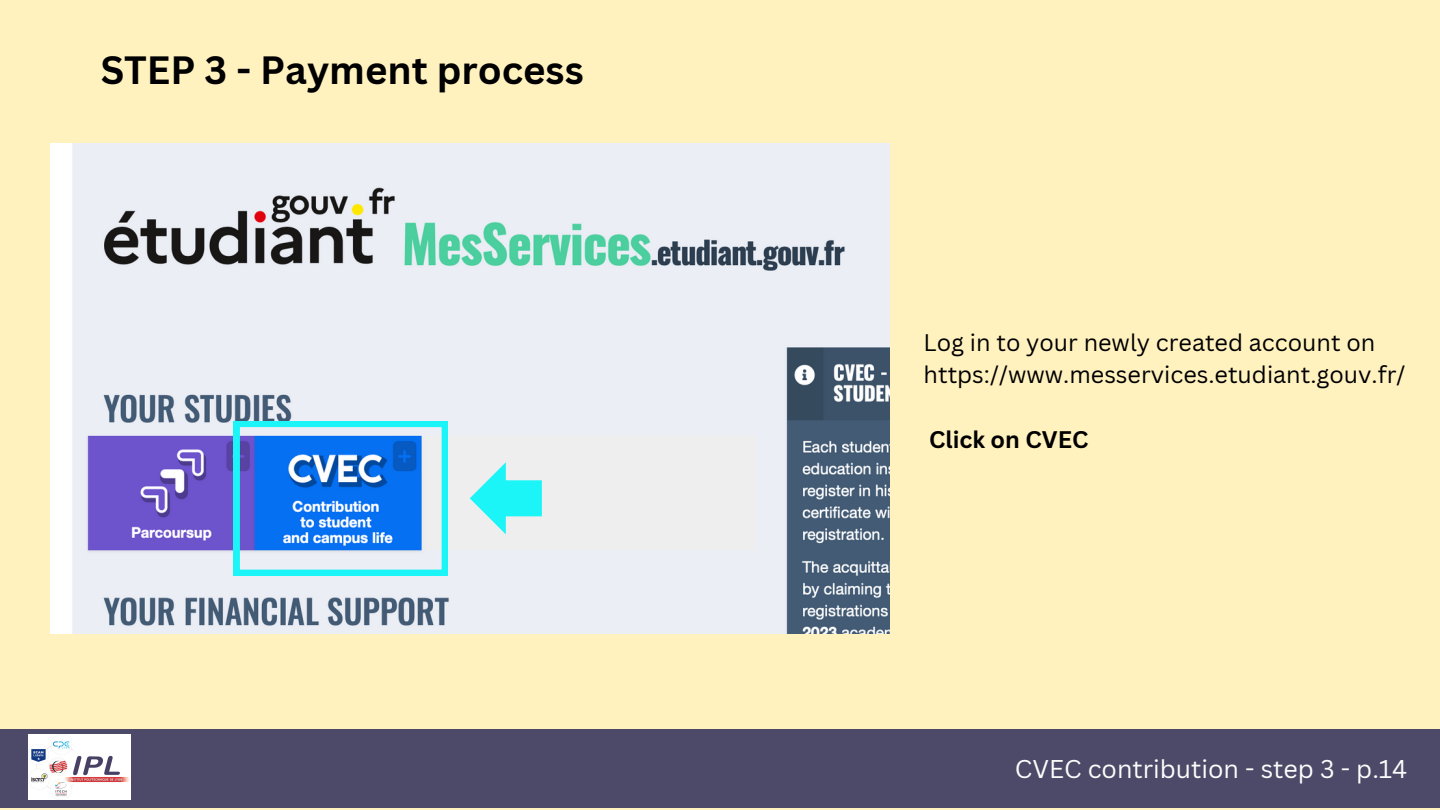
<style>
.page{position:relative;width:1440px;height:810px;background:#fff2bf}
.page>*{position:absolute;margin:0;border:0;box-sizing:border-box;transform-origin:0 0}
.t1{font:700 38.4px "Canva Sans";color:#000}
.t2{font:25px "Canva Sans";color:#fdfcfc}
.t3{font:23.4px/32.2px "Canva Sans";color:#000}
.t4{font:700 23.4px "Canva Sans";color:#000}
</style>
<div class="page">
<div style="left:0;top:729px;width:1439px;height:78px;background:#4c4a68"></div>
<img style="left:29px;top:734px;width:101px;height:66px">
<img style="left:51px;top:143px;width:838px;height:491px">
<svg style="left:234px;top:421px;width:214px;height:155px;background:#57a6ed"></svg>
<svg style="left:470px;top:462px;width:72px;height:72px;background:#84f1f2"></svg>
<h1 class="t1" style="left:101px;top:43px;width:485px">STEP 3 - Payment process</h1>
<p class="t3" style="left:924px;top:326px;width:483px">Log in to your newly created account on https://www.messervices.etudiant.gouv.fr/</p>
<p class="t4" style="left:929px;top:423px;width:161px">Click on CVEC</p>
<p class="t2" style="left:1015px;top:751px;width:394px">CVEC contribution - step 3 - p.14</p>
</div>
